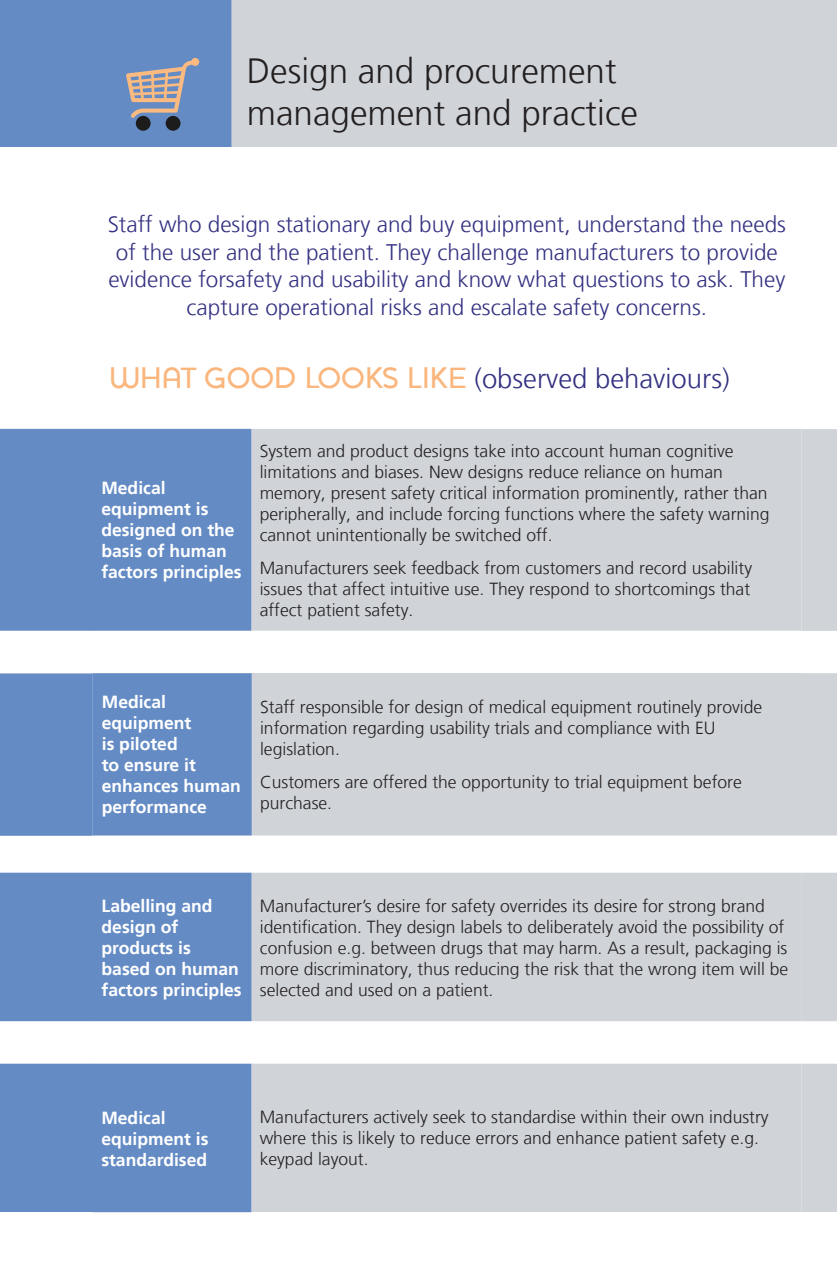
<style>
.page{position:relative;width:837px;height:1276px;background:#fff}
.page>*{position:absolute;margin:0;border:0;box-sizing:border-box;transform-origin:0 0}
.t1{font:300 35px "Frutiger LT";color:#231f20}
.t2{font:300 27.5px "Frutiger LT";color:#333181}
.t3{font:300 22.5px/27.5px "Frutiger LT";color:#333181;text-align:center}
.t4{font:300 17.5px/21px "Frutiger LT";color:#231f20}
.t5{font:700 17.5px/21px "Frutiger";color:#fff}
.s1{font-family:"Houschka";font-weight:500;font-size:30.25px;color:#fab67d}
</style>
<div class="page">
<div style="left:232px;top:1px;width:603px;height:145px;background:#d0d4d8"></div>
<div style="left:231px;top:0;width:605px;height:147px;border:2px solid #d0d4d8"></div>
<div style="left:252px;top:429px;width:548px;height:201px;background:#d0d4d8"></div>
<div style="left:251px;top:429px;width:550px;height:202px;border:1px solid #d0d4d8"></div>
<div style="left:93px;top:430px;width:157px;height:199px;background:#648bc4"></div>
<div style="left:92px;top:429px;width:159px;height:202px;border:2px solid #648bc4"></div>
<div style="left:252px;top:674px;width:549px;height:161px;background:#d0d4d8"></div>
<div style="left:252px;top:673px;width:549px;height:162px;border:1px solid #d0d4d8"></div>
<div style="left:93px;top:674px;width:157px;height:160px;background:#648bc4"></div>
<div style="left:92px;top:673px;width:160px;height:162px;border:2px solid #648bc4"></div>
<div style="left:252px;top:1064px;width:548px;height:147px;background:#d0d4d8"></div>
<div style="left:251px;top:1063px;width:550px;height:149px;border:1px solid #d0d4d8"></div>
<div style="left:93px;top:1065px;width:157px;height:146px;background:#648bc4"></div>
<div style="left:92px;top:1063px;width:159px;height:149px;border:2px solid #648bc4"></div>
<div style="left:252px;top:873px;width:548px;height:147px;background:#d0d4d8"></div>
<div style="left:251px;top:872px;width:550px;height:149px;border:1px solid #d0d4d8"></div>
<div style="left:93px;top:874px;width:157px;height:146px;background:#648bc4"></div>
<div style="left:92px;top:872px;width:159px;height:149px;border:2px solid #648bc4"></div>
<div style="left:232px;top:36px;width:568px;height:110px;background:#d0d4d8"></div>
<div style="left:231px;top:35px;width:570px;height:112px;border:1px solid #d0d4d8"></div>
<div style="left:1px;top:1px;width:229px;height:145px;background:#648bc4"></div>
<div style="left:0;top:0;width:231px;height:147px;border:2px solid #648bc4"></div>
<svg style="left:126px;top:58px;width:73px;height:73px"></svg>
<div style="left:1px;top:430px;width:90px;height:199px;background:#648bc4"></div>
<div style="left:0;top:429px;width:92px;height:202px;border:2px solid #648bc4"></div>
<div style="left:1px;top:674px;width:90px;height:160px;background:#648bc4"></div>
<div style="left:0;top:673px;width:92px;height:163px;border:2px solid #648bc4"></div>
<div style="left:1px;top:874px;width:90px;height:146px;background:#648bc4"></div>
<div style="left:0;top:872px;width:92px;height:149px;border:2px solid #648bc4"></div>
<div style="left:1px;top:1065px;width:90px;height:145px;background:#648bc4"></div>
<div style="left:0;top:1063px;width:92px;height:149px;border:2px solid #648bc4"></div>
<div style="left:802px;top:430px;width:33px;height:199px;background:#d0d4d8"></div>
<div style="left:801px;top:429px;width:35px;height:202px;border:2px solid #d0d4d8"></div>
<div style="left:802px;top:674px;width:33px;height:160px;background:#d0d4d8"></div>
<div style="left:801px;top:673px;width:35px;height:162px;border:2px solid #d0d4d8"></div>
<div style="left:802px;top:874px;width:33px;height:146px;background:#d0d4d8"></div>
<div style="left:801px;top:872px;width:35px;height:149px;border:2px solid #d0d4d8"></div>
<div style="left:802px;top:1065px;width:33px;height:145px;background:#d0d4d8"></div>
<div style="left:801px;top:1063px;width:35px;height:149px;border:2px solid #d0d4d8"></div>
<p class="t1" style="left:247px;top:51px;width:371px">Design and procurement</p>
<p class="t1" style="left:247px;top:93px;width:392px">management and practice</p>
<p class="t3" style="left:108px;top:211px;width:679px">Staff who design stationary and buy equipment, understand the needs of the user and the patient. They challenge manufacturers to provide evidence forsafety and usability and know what questions to ask. They capture operational risks and escalate safety concerns.</p>
<p class="t2" style="left:109px;top:363px;width:621px"><span class="s1">WHAT GOOD LOOKS LIKE</span> (observed behaviours)</p>
<p class="t5" style="left:101px;top:478px;width:141px">Medical equipment is designed on the basis of human factors principles</p>
<p class="t4" style="left:259px;top:440px;width:511px">System and product designs take into account human cognitive limitations and biases. New designs reduce reliance on human memory, present safety critical information prominently, rather than peripherally, and include forcing functions where the safety warning cannot unintentionally be switched off.</p>
<p class="t4" style="left:259px;top:557px;width:493px;text-align:justify">Manufacturers seek feedback from customers and record usability issues that affect intuitive use. They respond to shortcomings that affect patient safety.</p>
<p class="t5" style="left:102px;top:692px;width:141px">Medical equipment<br>is piloted<br>to ensure it enhances human performance</p>
<p class="t4" style="left:260px;top:696px;width:503px">Staff responsible for design of medical equipment routinely provide information regarding usability trials and compliance with EU legislation.</p>
<p class="t4" style="left:260px;top:771px;width:483px">Customers are offered the opportunity to trial equipment before purchase.</p>
<p class="t5" style="left:102px;top:895px;width:141px">Labelling and design of products is based on human factors principles</p>
<p class="t4" style="left:260px;top:895px;width:529px">Manufacturer’s desire for safety overrides its desire for strong brand identification. They design labels to deliberately avoid the possibility of confusion e.g. between drugs that may harm. As a result, packaging is more discriminatory, thus reducing the risk that the wrong item will be selected and used on a patient.</p>
<p class="t5" style="left:101px;top:1107px;width:108px">Medical equipment is standardised</p>
<p class="t4" style="left:259px;top:1107px;width:510px">Manufacturers actively seek to standardise within their own industry where this is likely to reduce errors and enhance patient safety e.g. keypad layout.</p>
</div>
